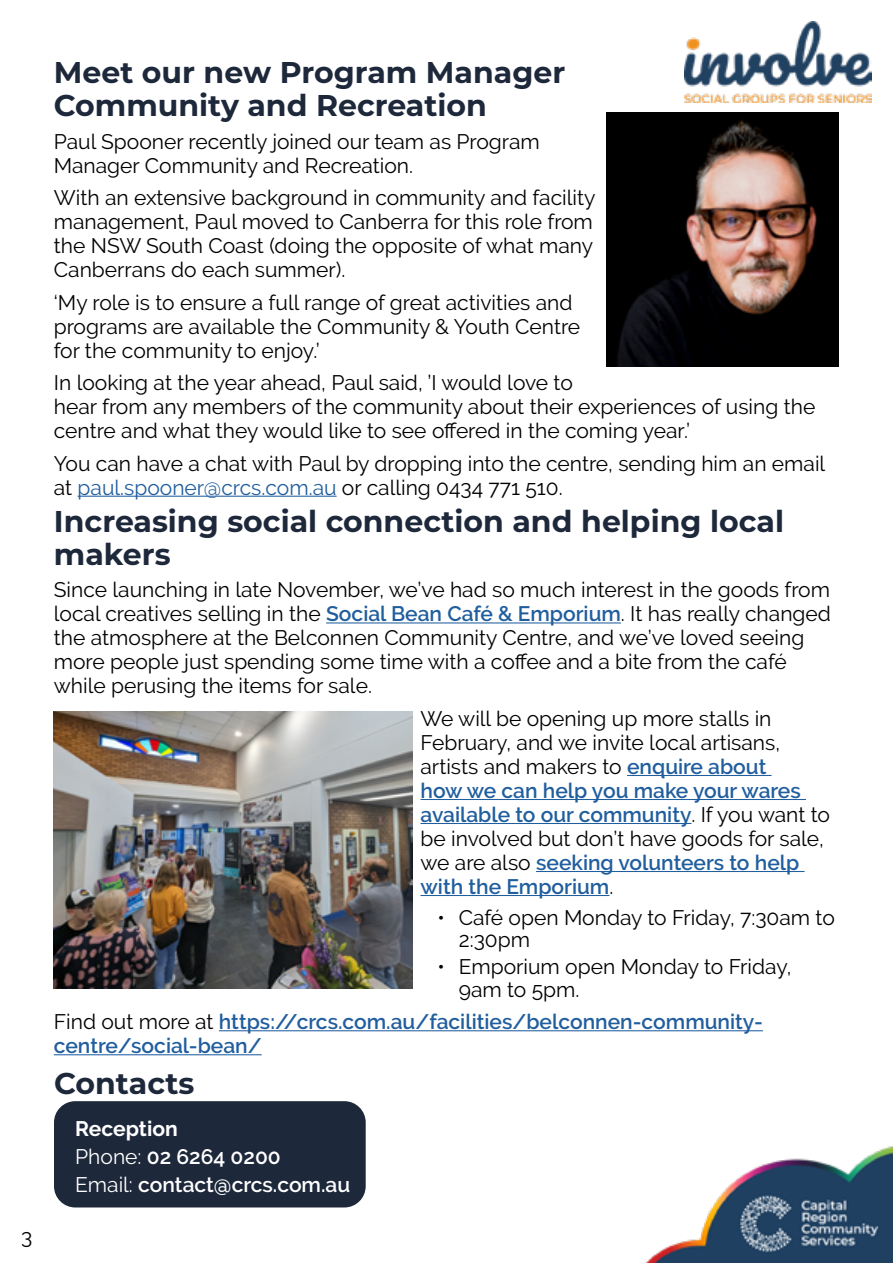
<style>
.page{position:relative;width:893px;height:1263px;background:#fff}
.page>*{position:absolute;margin:0;border:0;box-sizing:border-box;transform-origin:0 0}
.t1{font:700 30px/33px "Montserrat";color:#1e283b}
.t2{font:21px/24px "Raleway";color:#000}
.t3{font:600 21px/24px "Raleway";color:#215e9e}
.t4{font:600 21px/28.2px "Raleway";color:#fff}
.s1{color:#215e9e}
.s2{font-weight:600;color:#215e9e}
.s3{font-weight:400;color:#000}
.s4{font-weight:700}
.s5{font-weight:400}
</style>
<div class="page">
<img style="left:53px;top:62px;width:840px;height:1201px">
<img style="left:685px;top:21px;width:187px;height:81px">
<hr style="left:78px;top:496px;width:259px;height:1px;background:#215e9e">
<hr style="left:326px;top:622px;width:295px;height:1px;background:#215e9e">
<hr style="left:627px;top:775px;width:145px;height:1px;background:#215e9e">
<hr style="left:420px;top:799px;width:386px;height:1px;background:#215e9e">
<hr style="left:420px;top:823px;width:271px;height:1px;background:#215e9e">
<hr style="left:536px;top:871px;width:268px;height:1px;background:#215e9e">
<hr style="left:420px;top:895px;width:189px;height:1px;background:#215e9e">
<hr style="left:219px;top:1030px;width:544px;height:1px;background:#215e9e">
<hr style="left:54px;top:1054px;width:208px;height:1px;background:#215e9e">
<div style="left:54px;top:1101px;width:312px;height:106px;background:#1e283b;border-radius:21px"></div>
<img style="left:606px;top:113px;width:233px;height:253px">
<img style="left:54px;top:711px;width:358px;height:278px">
<p class="t2" style="left:21px;top:1225px;width:13px">3</p>
<h1 class="t1" style="left:54px;top:54px;width:513px">Meet our new Program Manager<br>Community and Recreation</h1>
<p class="t2" style="left:54px;top:129px;width:488px">Paul Spooner recently joined our team as Program<br>Manager Community and Recreation.</p>
<p class="t2" style="left:54px;top:186px;width:543px">With an extensive background in community and facility management, Paul moved to Canberra for this role from the NSW South Coast (doing the opposite of what many Canberrans do each summer).</p>
<p class="t2" style="left:54px;top:290px;width:528px">‘My role is to ensure a full range of great activities and programs are available the Community &amp; Youth Centre for the community to enjoy.’</p>
<p class="t2" style="left:54px;top:371px;width:763px">In looking at the year ahead, Paul said, ’I would love to<br>hear from any members of the community about their experiences of using the centre and what they would like to see offered in the coming year.’</p>
<p class="t2" style="left:54px;top:451px;width:773px">You can have a chat with Paul by dropping into the centre, sending him an email at <span class="s1">paul.spooner@crcs.com.au</span> or calling 0434 771 510.</p>
<h1 class="t1" style="left:54px;top:503px;width:732px">Increasing social connection and helping local makers</h1>
<p class="t2" style="left:54px;top:578px;width:779px">Since launching in late November, we’ve had so much interest in the goods from local creatives selling in the <span class="s2">Social Bean Café &amp; Emporium</span>. It has really changed the atmosphere at the Belconnen Community Centre, and we’ve loved seeing more people just spending some time with a coffee and a bite from the café while perusing the items for sale.</p>
<p class="t2" style="left:420px;top:706px;width:411px">We will be opening up more stalls in February, and we invite local artisans, artists and makers to <span class="s2">enquire about<br>how we can help you make your wares available to our community</span>. If you want to be involved but don’t have goods for sale, we are also <span class="s2">seeking volunteers to help with the Emporium</span>.</p>
<p class="t2" style="left:459px;top:906px;width:378px;line-height:22.5px;text-indent:-21px">• Café open Monday to Friday, 7:30am to<br>2:30pm</p>
<p class="t2" style="left:459px;top:955px;width:334px;line-height:22.5px;text-indent:-21px">• Emporium open Monday to Friday,<br>9am to 5pm.</p>
<p class="t3" style="left:54px;top:1010px;width:711px"><span class="s3">Find out more at</span> https://crcs.com.au/facilities/belconnen-community&shy;centre/social-bean/</p>
<h1 class="t1" style="left:54px;top:1065px;width:142px">Contacts</h1>
<p class="t4" style="left:75px;top:1114px;width:276px"><span class="s4">Reception<br></span><span class="s5">Phone:</span> 02 6264 0200<br><span class="s5">Email:</span> contact@crcs.com.au</p>
</div>
